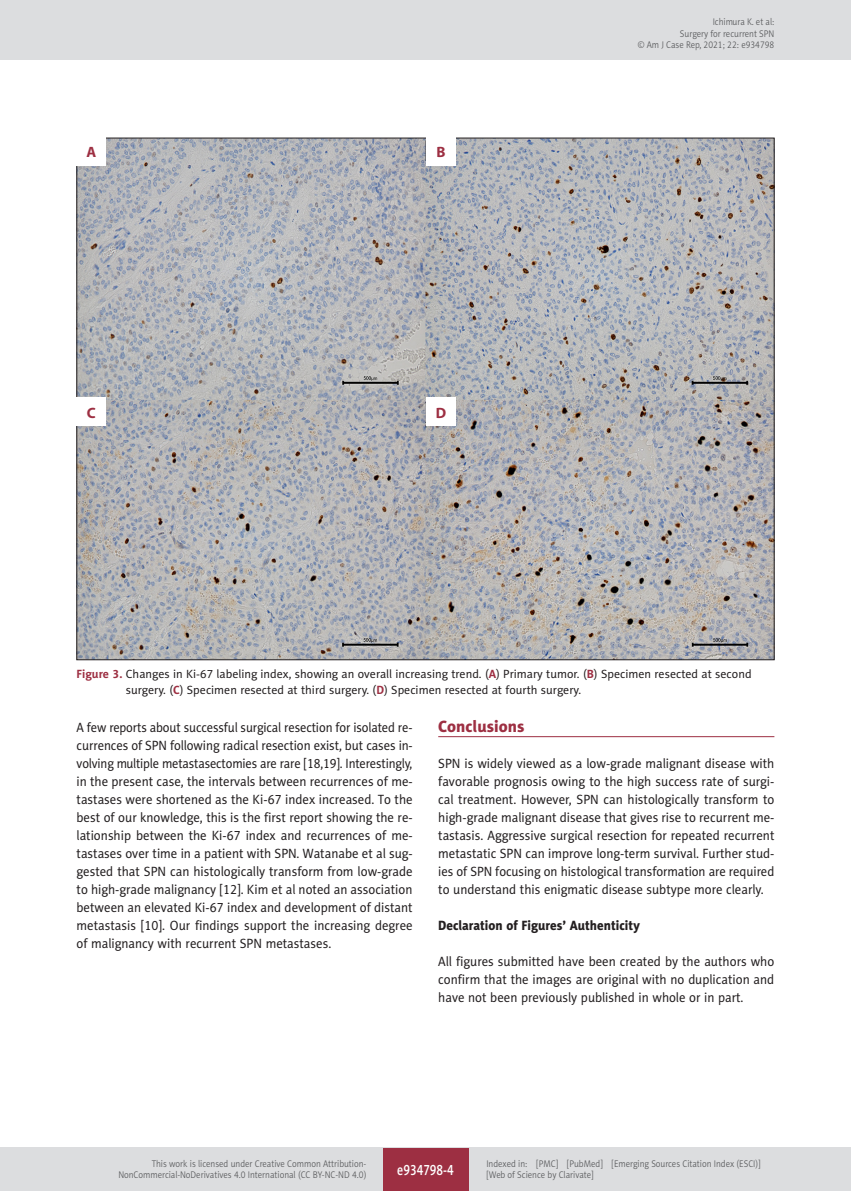
<style>
.page{position:relative;width:851px;height:1191px;background:#fff}
.page>*{position:absolute;margin:0;border:0;box-sizing:border-box;transform-origin:0 0}
.AJCR_Headline_1{font:16.5px "Naomi Sans EFN Heavy";color:#9d2f42}
.t1{font:15px "Naomi Sans EFN Medium";color:#fff;scale:.8 1}
.t2{font:700 15px "Myriad Pro";color:#9d2f42}
.AJCR_Body{font:13.5px/18px "Naomi Sans EFN";color:#231f20;text-align:justify;scale:.93 1}
.AJCR_Body-2{font:13.5px/18px "Naomi Sans EFN";color:#231f20;text-align:justify;scale:.95 1}
.AJCR_Headline_2{font:13.5px "Naomi Sans EFN Heavy";color:#231f20;scale:.95 1}
.AJCR_Rycina_tytul{font:12px/15.8px "Naomi Sans EFN";color:#231f20}
.t3{font:9.75px/11.2px "Naomi Sans EFN Light";color:#57585a;text-align:right;scale:.9 1}
.s1{font-weight:700;color:#9d2f42}
</style>
<div class="page">
<img style="left:79px;top:140px;width:693px;height:518px">
<div style="left:77px;top:138px;width:29px;height:28px;background:#fff"></div>
<div style="left:77px;top:398px;width:29px;height:28px;background:#fff"></div>
<div style="left:426px;top:138px;width:29px;height:28px;background:#fff"></div>
<div style="left:426px;top:398px;width:29px;height:28px;background:#fff"></div>
<hr style="left:438px;top:736px;width:336px;height:1px;background:#9d2f42">
<div style="left:0;top:0;width:850px;height:60px;background:#dcdddf"></div>
<hr style="left:850px;top:0;width:1px;height:60px;background:#dcdddf">
<div style="left:0;top:1148px;width:850px;height:43px;background:#dcdddf"></div>
<div style="left:383px;top:1147px;width:85px;height:43px;background:#9d2f42"></div>
<p class="t2" style="left:86px;top:143px;width:11px">A</p>
<p class="t2" style="left:87px;top:403px;width:10px">C</p>
<p class="t2" style="left:436px;top:143px;width:11px">B</p>
<p class="t2" style="left:435px;top:403px;width:12px">D</p>
<p class="t3" style="left:637px;top:16px;width:153px">Ichimura K. et al:<br>Surgery for recurrent SPN<br>© Am J Case Rep, 2021; 22: e934798</p>
<p class="AJCR_Rycina_tytul" style="left:126px;top:666px;width:627px;text-indent:-49px"><span class="s1">Figure 3.</span> Changes in Ki-67 labeling index, showing an overall increasing trend. (<span class="s1">A</span>) Primary tumor. (<span class="s1">B</span>) Specimen resected at second surgery. (<span class="s1">C</span>) Specimen resected at third surgery. (<span class="s1">D</span>) Specimen resected at fourth surgery.</p>
<p class="AJCR_Body" style="left:77px;top:718px;width:363px">A few reports about successful surgical resection for isolated re&shy;currences of SPN following radical resection exist, but cases in&shy;volving multiple metastasectomies are rare [18,19]. Interestingly, in the present case, the intervals between recurrences of me&shy;tastases were shortened as the Ki-67 index increased. To the best of our knowledge, this is the first report showing the re&shy;lationship between the Ki-67 index and recurrences of me&shy;tastases over time in a patient with SPN. Watanabe et al sug&shy;gested that SPN can histologically transform from low-grade to high-grade malignancy [12]. Kim et al noted an association between an elevated Ki-67 index and development of distant metastasis [10]. Our findings support the increasing degree of malignancy with recurrent SPN metastases.</p>
<p class="AJCR_Headline_1" style="left:438px;top:716px;width:88px">Conclusions</p>
<p class="AJCR_Body-2" style="left:438px;top:754px;width:355px">SPN is widely viewed as a low-grade malignant disease with favorable prognosis owing to the high success rate of surgi&shy;cal treatment. However, SPN can histologically transform to high-grade malignant disease that gives rise to recurrent me&shy;tastasis. Aggressive surgical resection for repeated recurrent metastatic SPN can improve long-term survival. Further stud&shy;ies of SPN focusing on histological transformation are required to understand this enigmatic disease subtype more clearly.</p>
<p class="AJCR_Headline_2" style="left:438px;top:917px;width:214px">Declaration of Figures’ Authenticity</p>
<p class="AJCR_Body-2" style="left:438px;top:952px;width:355px">All figures submitted have been created by the authors who confirm that the images are original with no duplication and have not been previously published in whole or in part.</p>
<p class="t3" style="left:118px;top:1158px;width:277px">This work is licensed under Creative Common Attribution-<br>NonCommercial-NoDerivatives 4.0 International (CC BY-NC-ND 4.0)</p>
<p class="t1" style="left:397px;top:1160px;width:72px">e934798-4</p>
<p class="t3" style="left:486px;top:1158px;width:306px;text-align:left">Indexed in: [PMC] [PubMed] [Emerging Sources Citation Index (ESCI)] [Web of Science by Clarivate]</p>
</div>
